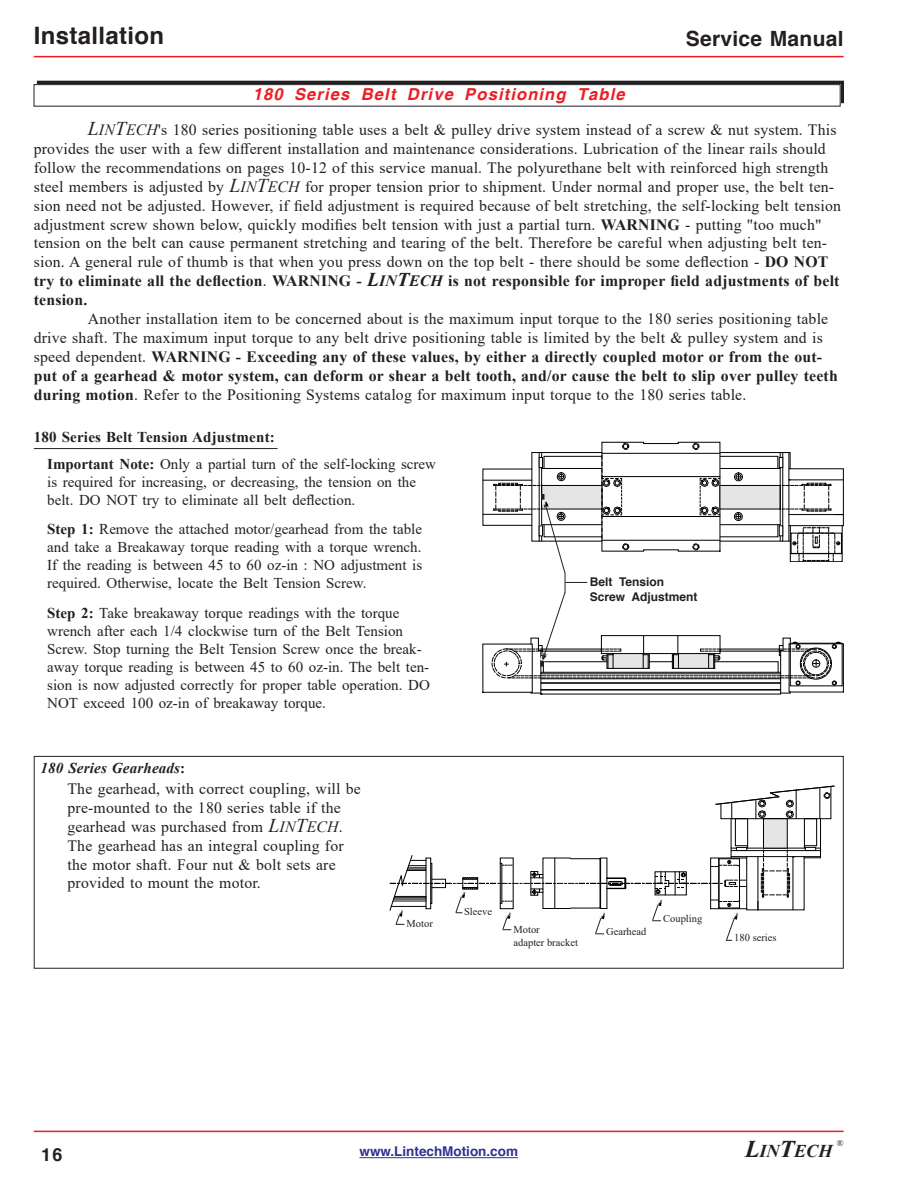
<style>
.page{position:relative;width:918px;height:1188px;background:#fff}
.page>*{position:absolute;margin:0;border:0;box-sizing:border-box;transform-origin:0 0}
.t1{font:700 24px "Helvetica";letter-spacing:.015em;color:#231f20}
.t2{font:700 21px "Helvetica";letter-spacing:.015em;color:#231f20}
.t3{font:italic 700 18px "Times New Roman";color:#231f20}
.t4{font:700 18px "Helvetica";color:#231f20}
.t5{font:italic 700 16.5px "Helvetica";letter-spacing:.07em;color:#ee1d23}
.t6{font:15.75px/18.9px "Times New Roman";letter-spacing:.01em;color:#231f20}
.t7{font:15px/18px "Times New Roman";color:#231f20}
.t8{font:700 15px/27.3px "Times New Roman";letter-spacing:.01em;color:#231f20}
.t9{font:italic 700 15px "Times New Roman";letter-spacing:.01em;color:#231f20}
.t10{font:700 13.5px "Helvetica";color:#2e3092}
.t11{font:700 12px/14.4px "Helvetica";color:#231f20}
.t12{font:10.5px/12.6px "Times New Roman";color:#231f20}
.t13{font:9px "Times New Roman";color:#231f20}
.s1{font-style:italic;font-size:19.5px}
.s2{font-style:italic}
.s3{font-weight:700}
.s4{font-weight:700;font-style:italic;font-size:19.5px}
.s5{font-weight:700;font-style:italic}
.s6{font-weight:400}
.s7{font-style:normal}
.s8{font-size:24px}
</style>
<div class="page">
<hr style="left:34px;top:56px;width:810px;height:1px;background:#ee1d23">
<hr style="left:34px;top:1131px;width:810px;height:1px;background:#ee1d23">
<hr style="left:360px;top:1157px;width:158px;height:1px;background:#2e3092">
<hr style="left:483px;top:480px;width:49px;height:1px;background:#000">
<hr style="left:483px;top:514px;width:49px;height:1px;background:#000">
<div style="left:37px;top:81px;width:806px;height:22px;background:#231f20"></div>
<div style="left:34px;top:85px;width:806px;height:21px;background:#fff"></div>
<div style="left:34px;top:84px;width:806px;height:22px;border:1px solid #231f20"></div>
<div style="left:34px;top:756px;width:810px;height:213px;border:1px solid #231f20"></div>
<svg style="left:389px;top:786px;width:445px;height:155px"></svg>
<div style="left:805px;top:847px;width:11px;height:4px;border:1px solid #000"></div>
<div style="left:736px;top:847px;width:11px;height:4px;border:1px solid #000"></div>
<svg style="left:492px;top:442px;width:352px;height:253px"></svg>
<hr style="left:34px;top:448px;width:244px;height:1px;background:#231f20">
<h1 class="t1" style="left:34px;top:17px;width:132px">Installation</h1>
<p class="t5" style="left:253px;top:84px;width:373px">180 Series Belt Drive Positioning Table</p>
<h2 class="t2" style="left:686px;top:21px;width:159px">Service Manual</h2>
<p class="t6" style="left:34px;top:120px;width:809px;text-indent:54px"><span class="s1">L</span><span class="s2">IN</span><span class="s1">T</span><span class="s2">ECH</span>'s 180 series positioning table uses a belt &amp; pulley drive system instead of a screw &amp; nut system. This provides the user with a few different installation and maintenance considerations. Lubrication of the linear rails should follow the recommendations on pages 10-12 of this service manual. The polyurethane belt with reinforced high strength steel members is adjusted by <span class="s1">L</span><span class="s2">IN</span><span class="s1">T</span><span class="s2">ECH</span> for proper tension prior to shipment. Under normal and proper use, the belt ten&shy;sion need not be adjusted. However, if field adjustment is required because of belt stretching, the self-locking belt tension adjustment screw shown below, quickly modifies belt tension with just a partial turn. <span class="s3">WARNING</span> - putting "too much" tension on the belt can cause permanent stretching and tearing of the belt. Therefore be careful when adjusting belt ten&shy;sion. A general rule of thumb is that when you press down on the top belt - there should be some deflection - <span class="s3">DO NOT try to eliminate all the deflection</span>. <span class="s3">WARNING -</span> <span class="s4">L</span><span class="s5">IN</span><span class="s4">T</span><span class="s5">ECH</span> <span class="s3">is not responsible for improper field adjustments of belt tension.</span></p>
<p class="t6" style="left:34px;top:309px;width:805px;text-indent:54px">Another installation item to be concerned about is the maximum input torque to the 180 series positioning table drive shaft. The maximum input torque to any belt drive positioning table is limited by the belt &amp; pulley system and is speed dependent. <span class="s3">WARNING - Exceeding any of these values, by either a directly coupled motor or from the out&shy;put of a gearhead &amp; motor system, can deform or shear a belt tooth, and/or cause the belt to slip over pulley teeth during motion</span>. Refer to the Positioning Systems catalog for maximum input torque to the 180 series table.</p>
<p class="t8" style="left:47px;top:423px;width:390px;text-indent:-13px">180 Series Belt Tension Adjustment:<br>Important Note: <span class="s6">Only a partial turn of the self-locking screw</span></p>
<p class="t7" style="left:47px;top:473px;width:370px">is required for increasing, or decreasing, the tension on the belt. DO NOT try to eliminate all belt deflection.</p>
<p class="t7" style="left:47px;top:519px;width:376px;text-align:justify"><span class="s3">Step 1:</span> Remove the attached motor/gearhead from the table and take a Breakaway torque reading with a torque wrench.<br>If the reading is between 45 to 60 oz-in : NO adjustment is required. Otherwise, locate the Belt Tension Screw.</p>
<p class="t7" style="left:47px;top:603px;width:384px"><span class="s3">Step 2:</span> Take breakaway torque readings with the torque wrench after each 1/4 clockwise turn of the Belt Tension Screw. Stop turning the Belt Tension Screw once the break&shy;away torque reading is between 45 to 60 oz-in. The belt ten&shy;sion is now adjusted correctly for proper table operation. DO NOT exceed 100 oz-in of breakaway torque.</p>
<p class="t9" style="left:40px;top:757px;width:146px">180 Series Gearheads<span class="s7">:</span></p>
<p class="t6" style="left:68px;top:779px;width:295px">The gearhead, with correct coupling, will be pre-mounted to the 180 series table if the gearhead was purchased from <span class="s1">L</span><span class="s2">IN</span><span class="s1">T</span><span class="s2">ECH</span>.<br>The gearhead has an integral coupling for the motor shaft. Four nut &amp; bolt sets are provided to mount the motor.</p>
<p class="t12" style="left:407px;top:917px;width:28px">Motor</p>
<p class="t11" style="left:590px;top:575px;width:109px">Belt Tension<br>Screw Adjustment</p>
<p class="t12" style="left:464px;top:905px;width:29px">Sleeve</p>
<p class="t12" style="left:514px;top:923px;width:66px">Motor<br>adapter bracket</p>
<p class="t12" style="left:606px;top:925px;width:42px">Gearhead</p>
<p class="t12" style="left:663px;top:912px;width:41px">Coupling</p>
<p class="t12" style="left:734px;top:931px;width:44px">180 series</p>
<p class="t4" style="left:41px;top:1140px;width:23px">16</p>
<p class="t10" style="left:360px;top:1140px;width:160px">www.LintechMotion.com</p>
<p class="t3" style="left:745px;top:1138px;width:89px"><span class="s8">L</span>IN<span class="s8">T</span>ECH</p>
<p class="t13" style="left:837px;top:1137px;width:8px">®</p>
</div>
